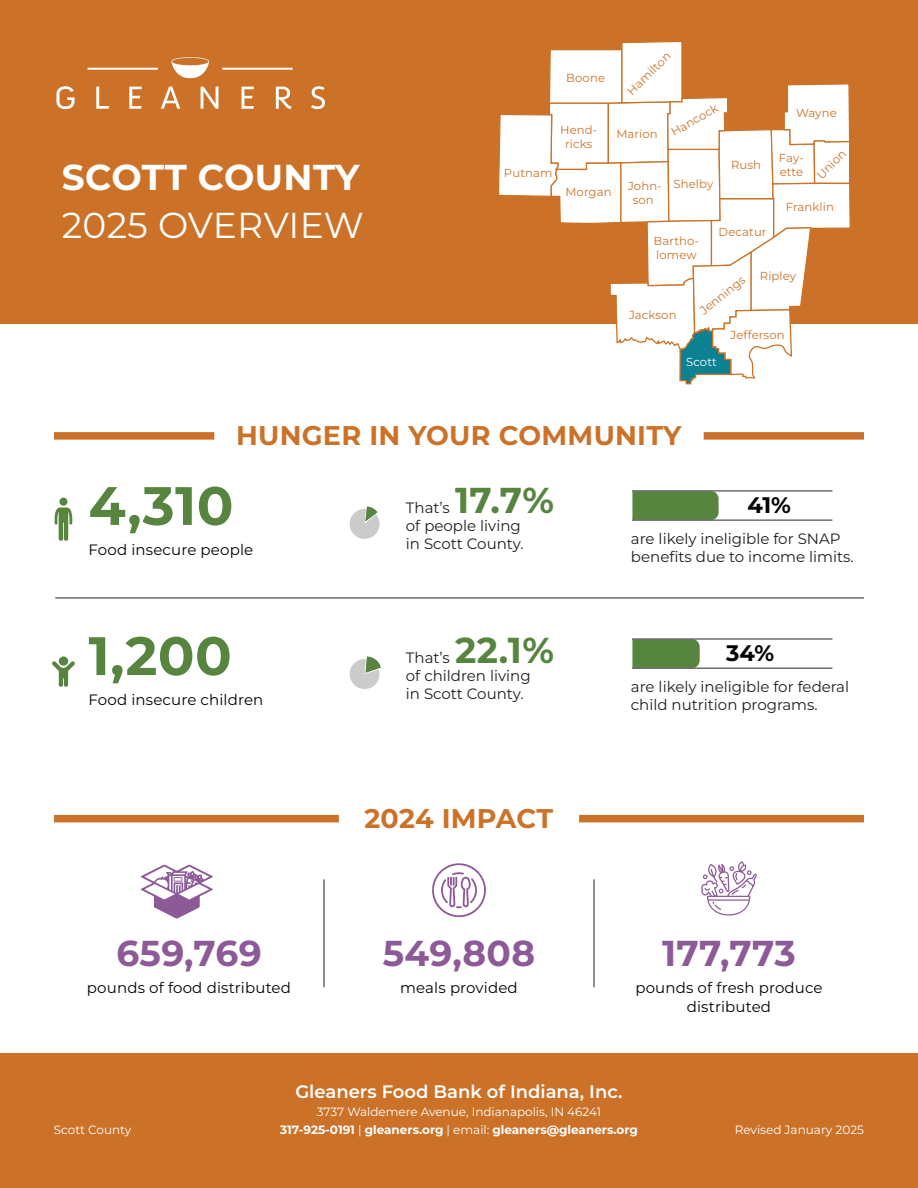
<style>
.page{position:relative;width:918px;height:1188px;background:#fff}
.page>*{position:absolute;margin:0;border:0;box-sizing:border-box;transform-origin:0 0}
.t1{font:700 54px "Montserrat";letter-spacing:.01em;color:#57843f}
.t2{font:700 36px "Montserrat";letter-spacing:.01em;color:#8d5a98}
.t3{font:36px "Montserrat";letter-spacing:.01em;color:#fff}
.t4{font:700 36px "Montserrat";letter-spacing:.01em;color:#fff}
.t5{font:700 36px "Montserrat";color:#57843f}
.t6{font:700 27px "Montserrat";letter-spacing:.01em;color:#cc7228}
.t7{font:700 22.5px "Montserrat";color:#040503}
.t8{font:600 18px "Montserrat";color:#fff}
.t9{font:15px/18px "Montserrat";color:#231f20}
.t10{font:15px/19.5px "Montserrat";letter-spacing:.01em;color:#040503;text-align:center}
.t11{font:12px/18px "Montserrat";color:#fff;text-align:center}
.t12{font:11.7px/14px "Montserrat";letter-spacing:.01em;color:#cc7228}
.t13{font:11.7px "Montserrat";letter-spacing:.005em;color:#fff}
.s1{font-weight:700}
</style>
<div class="page">
<div style="left:0;top:0;width:918px;height:324px;background:#cc7228"></div>
<svg style="left:499px;top:42px;width:351px;height:343px"></svg>
<div style="left:704px;top:432px;width:160px;height:8px;background:#cc7228"></div>
<div style="left:54px;top:432px;width:160px;height:8px;background:#cc7228"></div>
<div style="left:579px;top:815px;width:285px;height:7px;background:#cc7228"></div>
<div style="left:54px;top:815px;width:285px;height:7px;background:#cc7228"></div>
<div style="left:0;top:1053px;width:918px;height:135px;background:#cc7228"></div>
<img style="left:56px;top:57px;width:269px;height:53px">
<div style="left:632px;top:492px;width:87px;height:27px;background:#57843f"></div>
<hr style="left:632px;top:490px;width:200px;height:2px;background:#707070">
<hr style="left:632px;top:519px;width:200px;height:2px;background:#707070">
<svg style="left:55px;top:498px;width:17px;height:43px"></svg>
<svg style="left:349px;top:506px;width:31px;height:33px"></svg>
<svg style="left:52px;top:656px;width:23px;height:31px"></svg>
<hr style="left:55px;top:598px;width:809px;height:1px;background:#231f20">
<hr style="left:324px;top:879px;width:1px;height:108px;background:#231f20">
<hr style="left:594px;top:879px;width:1px;height:108px;background:#231f20">
<svg style="left:701px;top:861px;width:56px;height:55px"></svg>
<svg style="left:432px;top:863px;width:54px;height:55px"></svg>
<svg style="left:141px;top:865px;width:72px;height:54px"></svg>
<svg style="left:632px;top:640px;width:68px;height:28px;background:#5a8643"></svg>
<hr style="left:632px;top:668px;width:200px;height:1px;background:#707070">
<hr style="left:632px;top:638px;width:200px;height:2px;background:#707070">
<svg style="left:349px;top:657px;width:32px;height:32px"></svg>
<h2 class="t4" style="left:62px;top:152px;width:299px">SCOTT COUNTY</h2>
<h2 class="t3" style="left:62px;top:200px;width:304px">2025 OVERVIEW</h2>
<p class="t12" style="left:504px;top:165px;width:50px">Putnam</p>
<p class="t12" style="left:566px;top:70px;width:40px">Boone</p>
<p class="t12" style="left:624px;top:88px;width:57px;rotate:-45deg">Hamilton</p>
<p class="t12" style="left:560px;top:123px;width:39px">Hend-</p>
<p class="t12" style="left:616px;top:126px;width:43px">Marion</p>
<p class="t12" style="left:565px;top:137px;width:29px">ricks</p>
<p class="t12" style="left:668px;top:126px;width:54px;rotate:-30deg">Hancock</p>
<p class="t12" style="left:565px;top:184px;width:48px">Morgan</p>
<p class="t12" style="left:633px;top:176px;width:82px;line-height:16.2px;text-indent:-5px">John- Shelby son</p>
<p class="t12" style="left:731px;top:158px;width:32px">Rush</p>
<p class="t12" style="left:654px;top:233px;width:47px">Bartho&shy;lomew</p>
<p class="t12" style="left:719px;top:225px;width:49px">Decatur</p>
<p class="t12" style="left:796px;top:106px;width:42px">Wayne</p>
<p class="t12" style="left:814px;top:172px;width:37px;rotate:-45deg">Union</p>
<p class="t12" style="left:779px;top:150px;width:26px">Fay&shy;ette</p>
<p class="t12" style="left:786px;top:200px;width:50px">Franklin</p>
<p class="t12" style="left:629px;top:307px;width:49px">Jackson</p>
<p class="t12" style="left:697px;top:306px;width:56px;rotate:-39deg">Jennings</p>
<p class="t12" style="left:760px;top:269px;width:38px">Ripley</p>
<p class="t13" style="left:686px;top:354px;width:32px">Scott</p>
<p class="t12" style="left:731px;top:327px;width:56px">Jefferson</p>
<h3 class="t6" style="left:236px;top:416px;width:447px">HUNGER IN YOUR COMMUNITY</h3>
<h1 class="t1" style="left:89px;top:467px;width:146px">4,310</h1>
<h3 class="t7" style="left:747px;top:488px;width:45px">41%</h3>
<p class="t10" style="left:89px;top:539px;width:166px">Food insecure people</p>
<h2 class="t5" style="left:455px;top:474px;width:100px">17.7%</h2>
<p class="t9" style="left:406px;top:516px;width:119px">of people living in Scott County.</p>
<p class="t9" style="left:406px;top:498px;width:45px">That’s</p>
<p class="t9" style="left:631px;top:529px;width:224px">are likely ineligible for SNAP benefits due to income limits.</p>
<h1 class="t1" style="left:89px;top:617px;width:145px">1,200</h1>
<p class="t10" style="left:89px;top:689px;width:176px">Food insecure children</p>
<h2 class="t2" style="left:116px;top:927px;width:147px">659,769</h2>
<p class="t10" style="left:87px;top:977px;width:206px">pounds of food distributed</p>
<h2 class="t5" style="left:455px;top:624px;width:100px">22.1%</h2>
<p class="t9" style="left:406px;top:666px;width:126px">of children living in Scott County.</p>
<p class="t9" style="left:406px;top:648px;width:45px">That’s</p>
<h3 class="t6" style="left:364px;top:799px;width:190px">2024 IMPACT</h3>
<h2 class="t2" style="left:383px;top:927px;width:154px">549,808</h2>
<p class="t10" style="left:400px;top:977px;width:119px">meals provided</p>
<h3 class="t7" style="left:726px;top:636px;width:49px">34%</h3>
<p class="t9" style="left:631px;top:677px;width:220px">are likely ineligible for federal child nutrition programs.</p>
<h2 class="t2" style="left:662px;top:927px;width:135px">177,773</h2>
<p class="t10" style="left:635px;top:977px;width:189px">pounds of fresh produce distributed</p>
<p class="t8" style="left:295px;top:1079px;width:329px">Gleaners Food Bank of Indiana, Inc.</p>
<p class="t11" style="left:280px;top:1103px;width:359px">3737 Waldemere Avenue, Indianapolis, IN 46241<br><span class="s1">317-925-0191</span> | <span class="s1">gleaners.org</span> | email: <span class="s1">gleaners@gleaners.org</span></p>
<p class="t11" style="left:54px;top:1120px;width:79px">Scott County</p>
<p class="t11" style="left:735px;top:1120px;width:131px">Revised January 2025</p>
</div>
